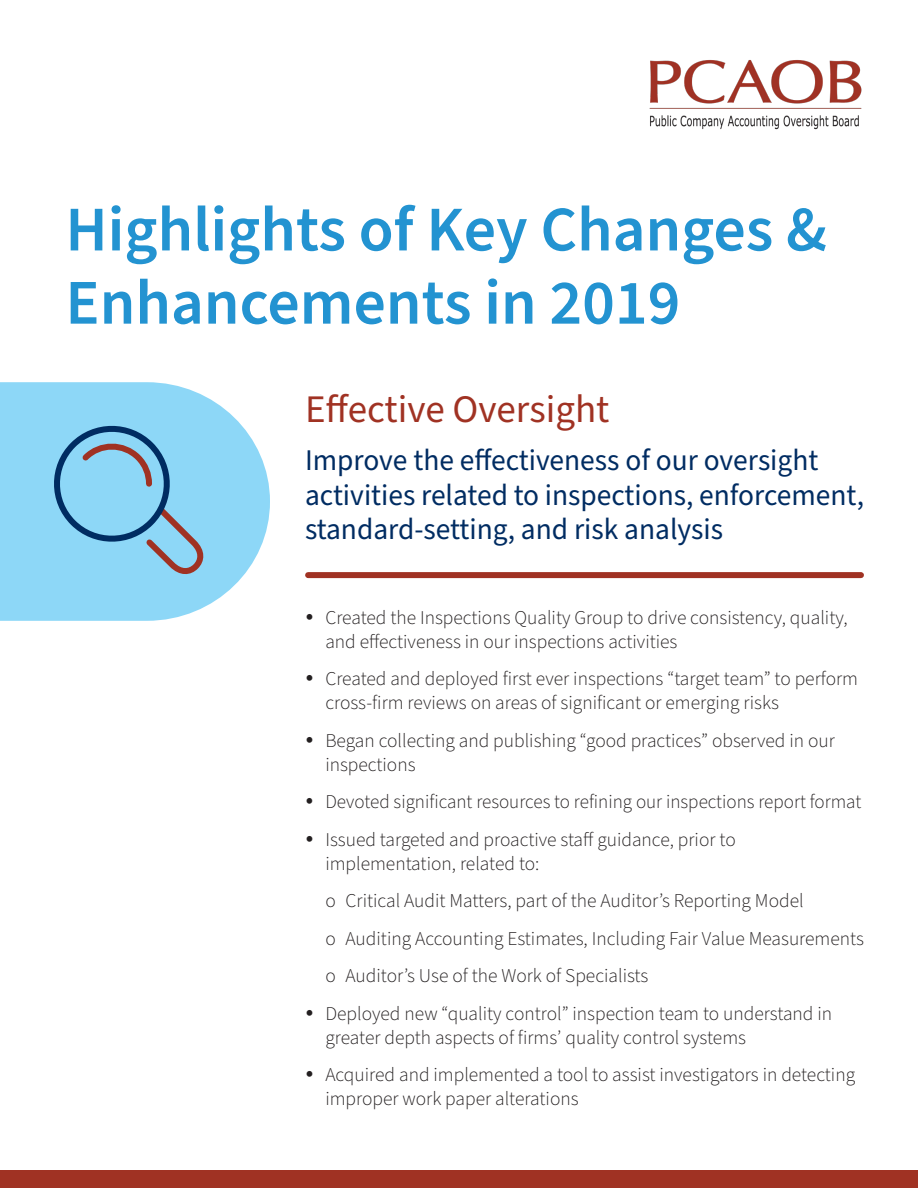
<style>
.page{position:relative;width:918px;height:1188px;background:#fff}
.page>*{position:absolute;margin:0;border:0;box-sizing:border-box;transform-origin:0 0}
.t1{font:600 63.6px/73.2px "Source Sans Pro";color:#2393d1}
.Header_1{font:39px "Source Sans Pro";color:#a03223}
.Header_2{font:30px/34.5px "Source Sans Pro";color:#002c62}
.t2{font:300 19.5px/24px "Source Sans Pro";color:#231f20}
</style>
<div class="page">
<div style="left:0;top:1170px;width:918px;height:18px;background:#a03223"></div>
<svg style="left:0;top:382px;width:270px;height:239px;fill:#8dd7f7"></svg>
<svg style="left:43px;top:415px;width:167px;height:167px;background:#83c2e1"></svg>
<div style="left:308px;top:572px;width:553px;height:6px;background:#a03223"></div>
<img style="left:649px;top:60px;width:213px;height:70px">
<p class="t1" style="left:65px;top:195px;width:763px">Highlights of Key Changes &amp;<br>Enhancements in 2019</p>
<p class="Header_1" style="left:305px;top:383px;width:306px">Effective Oversight</p>
<p class="Header_2" style="left:305px;top:444px;width:560px">Improve the effectiveness of our oversight activities related to inspections, enforcement, standard-setting, and risk analysis</p>
<p class="t2" style="left:325px;top:606px;width:524px">Created the Inspections Quality Group to drive consistency, quality, and effectiveness in our inspections activities</p>
<p class="t2" style="left:325px;top:668px;width:534px">Created and deployed first ever inspections “target team” to perform cross-firm reviews on areas of significant or emerging risks</p>
<p class="t2" style="left:325px;top:729px;width:511px">Began collecting and publishing “good practices” observed in our inspections</p>
<p class="t2" style="left:325px;top:791px;width:538px">Devoted significant resources to refining our inspections report format</p>
<p class="t2" style="left:325px;top:828px;width:412px">Issued targeted and proactive staff guidance, prior to implementation, related to:</p>
<p class="t2" style="left:325px;top:890px;width:480px">o Critical Audit Matters, part of the Auditor’s Reporting Model</p>
<p class="t2" style="left:325px;top:927px;width:540px">o Auditing Accounting Estimates, Including Fair Value Measurements</p>
<p class="t2" style="left:325px;top:965px;width:324px">o Auditor’s Use of the Work of Specialists</p>
<p class="t2" style="left:325px;top:1002px;width:508px">Deployed new “quality control” inspection team to understand in greater depth aspects of firms’ quality control systems</p>
<p class="t2" style="left:325px;top:1064px;width:531px">Acquired and implemented a tool to assist investigators in detecting improper work paper alterations</p>
</div>
